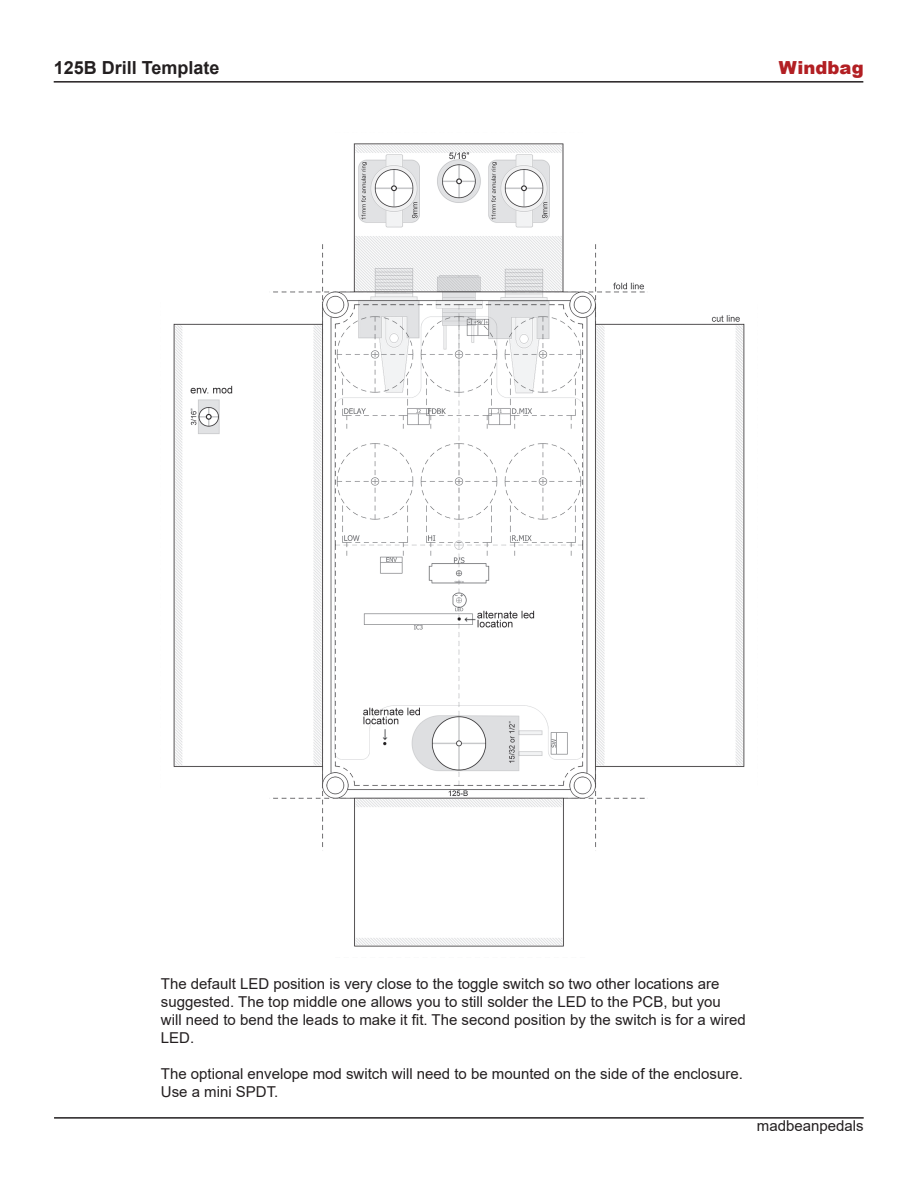
<style>
.page{position:relative;width:918px;height:1188px;background:#fff}
.page>*{position:absolute;margin:0;border:0;box-sizing:border-box;transform-origin:0 0}
.t1{font:700 18px "Arial";color:#231f20}
.t2{font:900 18px "Arial";color:#b21f23}
.t3{font:15px/18px "Arial";color:#231f20}
</style>
<div class="page">
<hr style="left:54px;top:81px;width:809px;height:2px;background:#231f20">
<hr style="left:54px;top:1117px;width:810px;height:2px;background:#231f20">
<img style="left:173px;top:143px;width:572px;height:804px">
<p class="t1" style="left:54px;top:55px;width:167px">125B Drill Template</p>
<p class="t2" style="left:779px;top:54px;width:86px">Windbag</p>
<p class="t3" style="left:161px;top:975px;width:587px">The default LED position is very close to the toggle switch so two other locations are suggested. The top middle one allows you to still solder the LED to the PCB, but you<br>will need to bend the leads to make it fit. The second position by the switch is for a wired LED.</p>
<p class="t3" style="left:161px;top:1065px;width:583px">The optional envelope mod switch will need to be mounted on the side of the enclosure.<br>Use a mini SPDT.</p>
<p class="t3" style="left:757px;top:1117px;width:108px">madbeanpedals</p>
</div>
